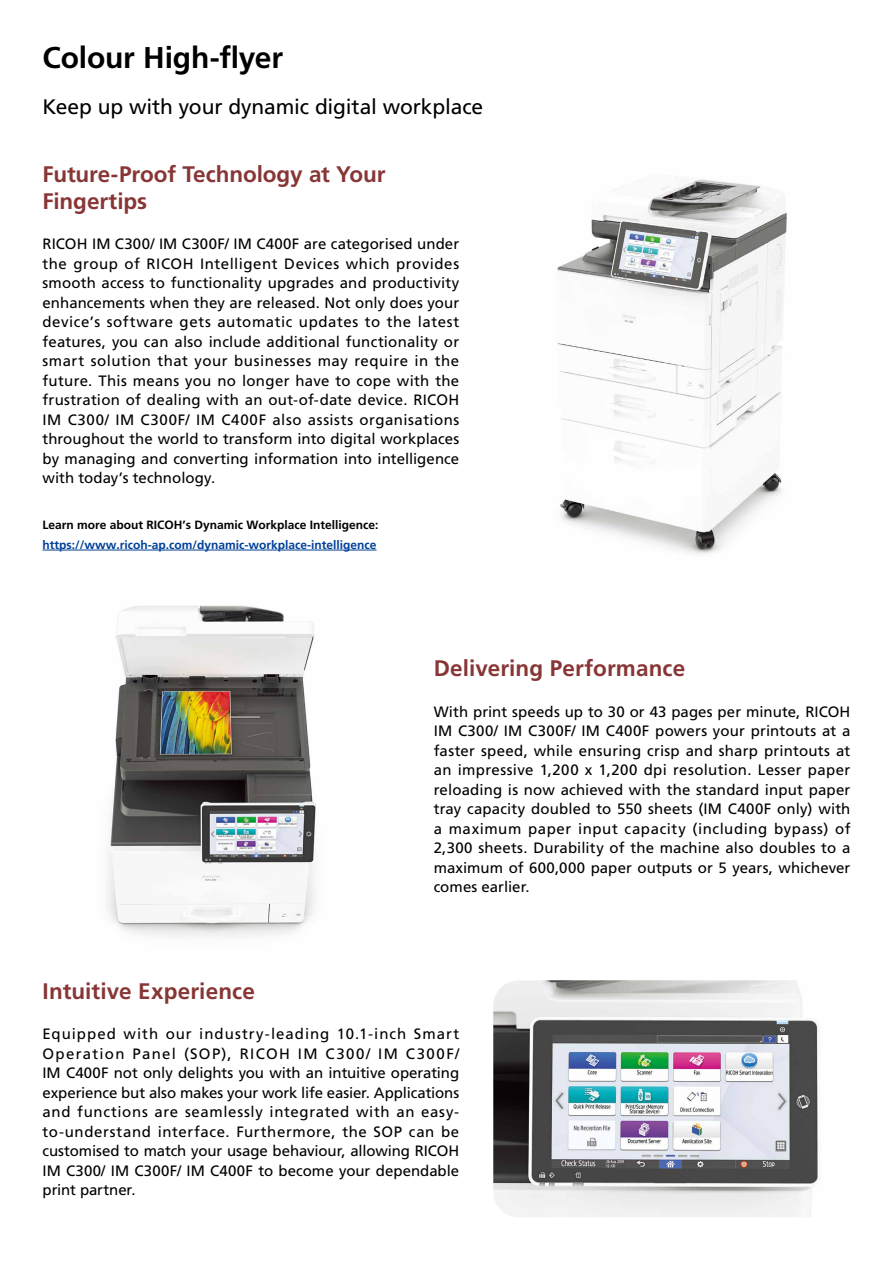
<style>
.page{position:relative;width:893px;height:1263px;background:#fff}
.page>*{position:absolute;margin:0;border:0;box-sizing:border-box;transform-origin:0 0}
.t1{font:700 30px "Frutiger LT Std";letter-spacing:-.005em;color:#000}
.t2{font:700 22.5px/27px "Frutiger LT Std";color:#873635}
.t3{font:21px "Frutiger LT Std";letter-spacing:-.005em;color:#000}
.t4{font:15px/19.5px "Frutiger LT Std";color:#000;text-align:justify}
.t5{font:700 12px "Frutiger LT Pro";color:#004098}
.t6{font:700 12px "Frutiger LT Pro";color:#000}
</style>
<div class="page">
<img style="left:557px;top:179px;width:230px;height:375px">
<img style="left:107px;top:605px;width:209px;height:331px">
<img style="left:493px;top:980px;width:325px;height:237px">
<hr style="left:43px;top:550px;width:334px;height:1px;background:#004098">
<h1 class="t1" style="left:43px;top:40px;width:242px">Colour High-flyer</h1>
<h3 class="t3" style="left:43px;top:95px;width:442px">Keep up with your dynamic digital workplace</h3>
<h2 class="t2" style="left:43px;top:161px;width:345px">Future-Proof Technology at Your<br>Fingertips</h2>
<p class="t4" style="left:43px;top:234px;width:418px">RICOH IM C300/ IM C300F/ IM C400F are categorised under the group of RICOH Intelligent Devices which provides smooth access to functionality upgrades and productivity enhancements when they are released. Not only does your device’s software gets automatic updates to the latest features, you can also include additional functionality or smart solution that your businesses may require in the future. This means you no longer have to cope with the frustration of dealing with an out-of-date device. RICOH IM C300/ IM C300F/ IM C400F also assists organisations throughout the world to transform into digital workplaces by managing and converting information into intelligence with today’s technology.</p>
<p class="t6" style="left:43px;top:518px;width:338px">Learn more about RICOH’s Dynamic Workplace Intelligence:</p>
<p class="t5" style="left:43px;top:538px;width:336px">https://www.ricoh-ap.com/dynamic-workplace-intelligence</p>
<h2 class="t2" style="left:434px;top:655px;width:253px">Delivering Performance</h2>
<p class="t4" style="left:434px;top:702px;width:418px">With print speeds up to 30 or 43 pages per minute, RICOH IM C300/ IM C300F/ IM C400F powers your printouts at a faster speed, while ensuring crisp and sharp printouts at an impressive 1,200 x 1,200 dpi resolution. Lesser paper reloading is now achieved with the standard input paper tray capacity doubled to 550 sheets (IM C400F only) with a maximum paper input capacity (including bypass) of 2,300 sheets. Durability of the machine also doubles to a maximum of 600,000 paper outputs or 5 years, whichever comes earlier.</p>
<h2 class="t2" style="left:43px;top:978px;width:214px">Intuitive Experience</h2>
<p class="t4" style="left:43px;top:1024px;width:418px">Equipped with our industry-leading 10.1-inch Smart Operation Panel (SOP), RICOH IM C300/ IM C300F/ IM C400F not only delights you with an intuitive operating experience but also makes your work life easier. Applications and functions are seamlessly integrated with an easy&shy;to-understand interface. Furthermore, the SOP can be customised to match your usage behaviour, allowing RICOH IM C300/ IM C300F/ IM C400F to become your dependable print partner.</p>
</div>
